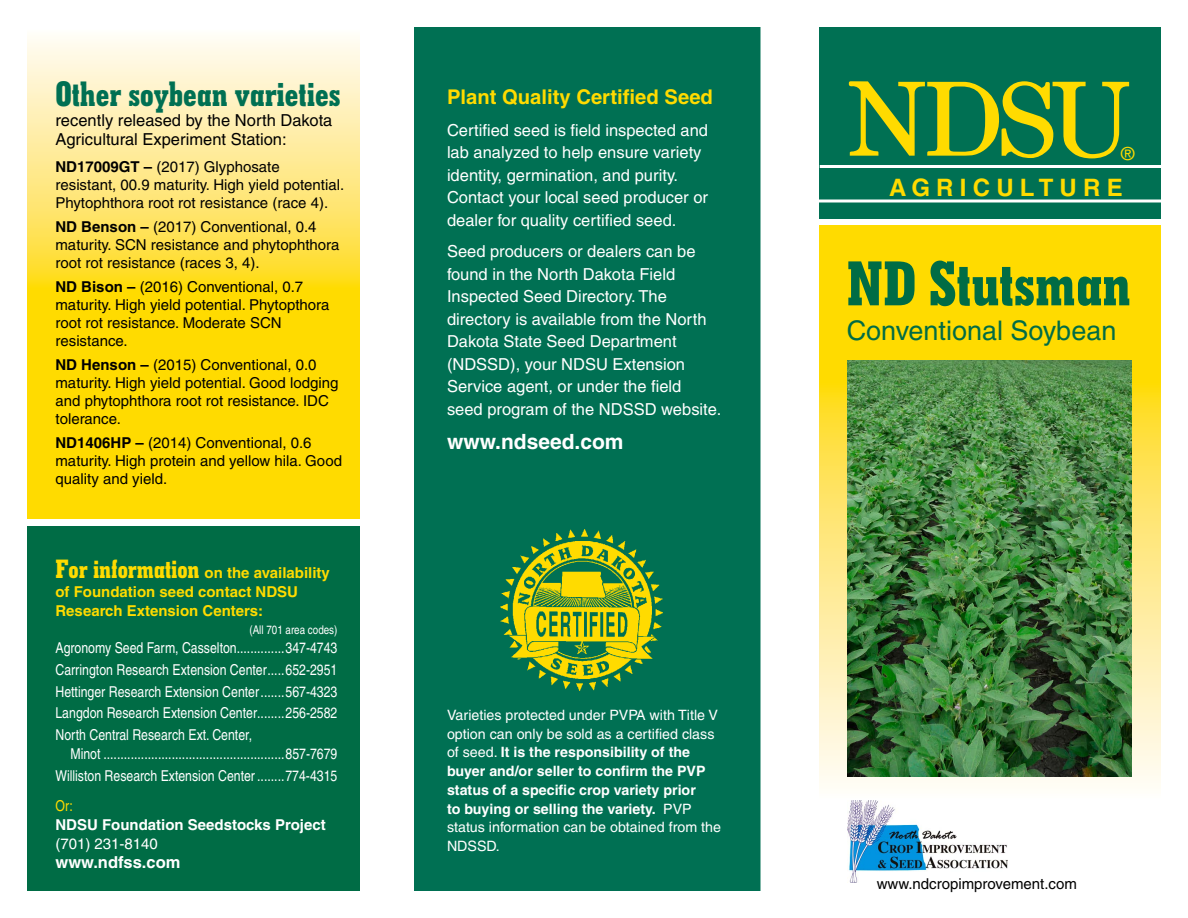
<style>
.page{position:relative;width:1188px;height:918px;background:#fff}
.page>*{position:absolute;margin:0;border:0;box-sizing:border-box;transform-origin:0 0}
.t1{font:64.5px "Geometric Slab 703 BT Xtra Bold Cond";color:#006c45}
.t2{font:36px "Geometric Slab 703 BT Xtra Bold Cond";color:#007053}
.t3{font:27px "Helvetica";color:#006c45}
.t4{font:700 24px "Helvetica";letter-spacing:.26em;color:#ffdb00}
.t5{font:700 21px "Helvetica";color:#fff}
.t6{font:700 20.25px "Helvetica";color:#ffdb00}
.t7{font:18px "Helvetica";color:#ffdb00}
.t8{font:16.5px/22.5px "Helvetica";color:#fff}
.t9{font:16.5px/19.5px "Helvetica";color:#000}
.t10{font:700 16.5px "Helvetica";color:#fff}
.t11{font:15px/18px "Helvetica";color:#000}
.t12{font:condensed 15px/21.8px "Helvetica";color:#fff;text-align:justify}
.t13{font:700 15px/18.8px "Helvetica";color:#ffdb00}
.t14{font:700 15px "Helvetica";color:#fff}
.t15{font:15px "Helvetica";color:#fff}
.t16{font:condensed 15px "Helvetica";color:#ffdb00}
.t17{font:14.25px/18.8px "Helvetica";color:#fff}
.t18{font:condensed 12px "Helvetica";color:#fff}
.s1{font-weight:700}
.s2{font-family:"Geometric Slab 703 BT Xtra Bold Cond";font-weight:400;font-size:27px}
</style>
<div class="page">
<img style="left:847px;top:800px;width:161px;height:83px">
<svg style="left:819px;top:225px;width:342px;height:561px;background:#fcdf35"></svg>
<svg style="left:27px;top:37px;width:333px;height:482px;background:#ffe34a"></svg>
<div style="left:819px;top:27px;width:342px;height:191px;background:#007053"></div>
<div style="left:414px;top:27px;width:346px;height:864px;background:#007053"></div>
<svg style="left:849px;top:81px;width:280px;height:77px"></svg>
<hr style="left:820px;top:165px;width:341px;height:3px;background:#fff">
<hr style="left:819px;top:200px;width:342px;height:2px;background:#fff">
<img style="left:500px;top:529px;width:163px;height:161px">
<div style="left:27px;top:526px;width:333px;height:365px;background:#006c45"></div>
<img style="left:847px;top:360px;width:284px;height:417px">
<h2 class="t2" style="left:56px;top:71px;width:286px">Other soybean varieties</h2>
<p class="t9" style="left:56px;top:110px;width:278px">recently released by the North Dakota<br>Agricultural Experiment Station:</p>
<p class="t11" style="left:56px;top:158px;width:290px"><span class="s1">ND17009GT –</span> (2017) Glyphosate resistant, 00.9 maturity. High yield potential.<br>Phytophthora root rot resistance (race 4).</p>
<p class="t11" style="left:56px;top:218px;width:286px"><span class="s1">ND Benson –</span> (2017) Conventional, 0.4 maturity. SCN resistance and phytophthora root rot resistance (races 3, 4).</p>
<p class="t11" style="left:56px;top:278px;width:275px"><span class="s1">ND Bison –</span> (2016) Conventional, 0.7 maturity. High yield potential. Phytopthora root rot resistance. Moderate SCN resistance.</p>
<p class="t11" style="left:56px;top:356px;width:284px"><span class="s1">ND Henson –</span> (2015) Conventional, 0.0 maturity. High yield potential. Good lodging and phytophthora root rot resistance. IDC tolerance.</p>
<p class="t11" style="left:56px;top:434px;width:288px"><span class="s1">ND1406HP –</span> (2014) Conventional, 0.6 maturity. High protein and yellow hila. Good quality and yield.</p>
<p class="t13" style="left:55px;top:563px;width:276px"><span class="s2">For information</span> on the availability of Foundation seed contact NDSU<br>Research Extension Centers:</p>
<p class="t18" style="left:249px;top:623px;width:90px">(All 701 area codes)</p>
<p class="t12" style="left:55px;top:637px;width:284px">Agronomy Seed Farm, Casselton..............347-4743<br>Carrington Research Extension Center.....652-2951<br>Hettinger Research Extension Center.......567-4323<br>Langdon Research Extension Center........256-2582<br>North Central Research Ext. Center,</p>
<p class="t12" style="left:55px;top:743px;width:284px;text-align:right">Minot .....................................................857-7679<br>Williston Research Extension Center ........774-4315</p>
<p class="t16" style="left:55px;top:797px;width:19px">Or:</p>
<p class="t14" style="left:55px;top:816px;width:272px">NDSU Foundation Seedstocks Project</p>
<p class="t15" style="left:55px;top:835px;width:104px">(701) 231-8140</p>
<p class="t10" style="left:56px;top:852px;width:126px">www.ndfss.com</p>
<h3 class="t6" style="left:447px;top:85px;width:267px">Plant Quality Certified Seed</h3>
<p class="t8" style="left:447px;top:119px;width:263px">Certified seed is field inspected and lab analyzed to help ensure variety identity, germination, and purity.<br>Contact your local seed producer or dealer for quality certified seed.</p>
<p class="t8" style="left:447px;top:240px;width:276px">Seed producers or dealers can be found in the North Dakota Field<br>Inspected Seed Directory. The directory is available from the North<br>Dakota State Seed Department (NDSSD), your NDSU Extension<br>Service agent, or under the field<br>seed program of the NDSSD website.</p>
<h3 class="t5" style="left:447px;top:429px;width:178px">www.ndseed.com</h3>
<p class="t17" style="left:447px;top:705px;width:275px">Varieties protected under PVPA with Title V option can only be sold as a certified class of seed. <span class="s1">It is the responsibility of the buyer and/or seller to confirm the PVP status of a specific crop variety prior<br>to buying or selling the variety.</span> PVP status information can be obtained from the NDSSD.</p>
<p class="t7" style="left:1121px;top:143px;width:15px">®</p>
<h3 class="t4" style="left:889px;top:173px;width:235px">AGRICULTURE</h3>
<h1 class="t1" style="left:847px;top:242px;width:286px">ND Stutsman</h1>
<h3 class="t3" style="left:847px;top:315px;width:271px">Conventional Soybean</h3>
<p class="t11" style="left:877px;top:875px;width:202px">www.ndcropimprovement.com</p>
</div>
